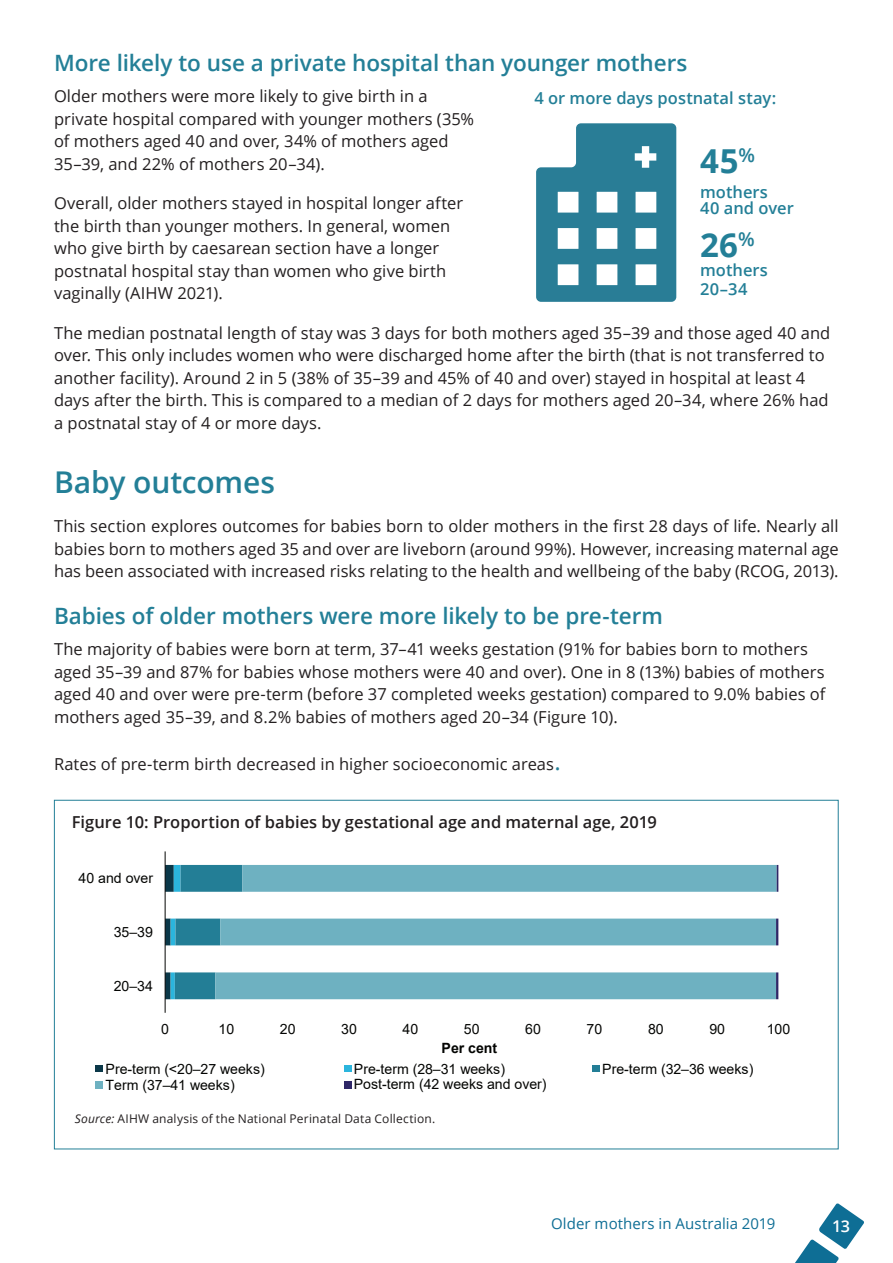
<style>
.page{position:relative;width:893px;height:1263px;background:#fff}
.page>*{position:absolute;margin:0;border:0;box-sizing:border-box;transform-origin:0 0}
.Figure_head{font:700 33px "Open Sans";color:#237f97}
.t1{font:600 30px "Open Sans";letter-spacing:-.005em;color:#237f97}
.t2{font:600 22.5px "Open Sans";letter-spacing:-.005em;color:#237f97}
.t3{font:16.5px/22.5px "Open Sans";color:#231f20}
.Figure_head-2{font:600 16.5px "Open Sans";color:#231f20}
.Figure_head-3{font:600 16.5px/16.5px "Open Sans";color:#237f97}
.t4{font:600 16.2px "Open Sans";color:#fff}
.t5{font:15px "Open Sans";letter-spacing:.005em;color:#0e6e95}
.t6{font:14.1px "Arial";letter-spacing:-.005em;color:#040503}
.t7{font:700 14.1px "Arial";letter-spacing:-.005em;color:#040503}
.Figure_notes_and_sou{font:12px "Open Sans";letter-spacing:.015em;color:#231f20}
.s1{font-size:24px;color:#237f97}
.s2{font-style:italic}
</style>
<div class="page">
<svg style="left:795px;top:1203px;width:69px;height:60px"></svg>
<svg style="left:166px;top:865px;width:49px;height:134px"></svg>
<svg style="left:215px;top:865px;width:562px;height:134px;fill:#6eb1c1"></svg>
<hr style="left:776px;top:972px;width:2px;height:27px;background:#2e2767">
<hr style="left:776px;top:918px;width:2px;height:27px;background:#2e2767">
<svg style="left:777px;top:865px;width:1px;height:27px"></svg>
<hr style="left:165px;top:851px;width:1px;height:162px;background:#040503">
<div style="left:96px;top:1065px;width:7px;height:7px;background:#0b3849"></div>
<div style="left:344px;top:1065px;width:7px;height:7px;background:#2bb5dd"></div>
<div style="left:592px;top:1065px;width:7px;height:7px;background:#237e96"></div>
<div style="left:96px;top:1081px;width:7px;height:7px;background:#6eb1c1"></div>
<div style="left:344px;top:1081px;width:7px;height:7px;background:#2e2767"></div>
<svg style="left:536px;top:123px;width:140px;height:179px"></svg>
<h1 class="t2" style="left:54px;top:48px;width:635px">More likely to use a private hospital than younger mothers</h1>
<h1 class="t3" style="left:54px;top:85px;width:422px">Older mothers were more likely to give birth in a private hospital compared with younger mothers (35% of mothers aged 40 and over, 34% of mothers aged 35–39, and 22% of mothers 20–34).</h1>
<h1 class="t3" style="left:54px;top:192px;width:411px">Overall, older mothers stayed in hospital longer after the birth than younger mothers. In general, women who give birth by caesarean section have a longer postnatal hospital stay than women who give birth vaginally (AIHW 2021).</h1>
<h1 class="t3" style="left:54px;top:321px;width:778px">The median postnatal length of stay was 3 days for both mothers aged 35–39 and those aged 40 and over. This only includes women who were discharged home after the birth (that is not transferred to another facility). Around 2 in 5 (38% of 35–39 and 45% of 40 and over) stayed in hospital at least 4 days after the birth. This is compared to a median of 2 days for mothers aged 20–34, where 26% had a postnatal stay of 4 or more days.</h1>
<h1 class="t1" style="left:54px;top:461px;width:223px">Baby outcomes</h1>
<h1 class="t3" style="left:54px;top:515px;width:786px;text-align:justify">This section explores outcomes for babies born to older mothers in the first 28 days of life. Nearly all babies born to mothers aged 35 and over are liveborn (around 99%). However, increasing maternal age has been associated with increased risks relating to the health and wellbeing of the baby (RCOG, 2013).</h1>
<h1 class="t2" style="left:54px;top:601px;width:610px">Babies of older mothers were more likely to be pre-term</h1>
<h1 class="t3" style="left:54px;top:638px;width:773px">The majority of babies were born at term, 37–41 weeks gestation (91% for babies born to mothers aged 35–39 and 87% for babies whose mothers were 40 and over). One in 8 (13%) babies of mothers aged 40 and over were pre-term (before 37 completed weeks gestation) compared to 9.0% babies of mothers aged 35–39, and 8.2% babies of mothers aged 20–34 (Figure 10).</h1>
<h1 class="t3" style="left:54px;top:752px;width:508px">Rates of pre-term birth decreased in higher socioeconomic areas<span class="s1">.</span></h1>
<p class="Figure_head-3" style="left:534px;top:89px;width:243px">4 or more days postnatal stay:</p>
<p class="Figure_head" style="left:700px;top:137px;width:57px">45<sup>%</sup></p>
<p class="Figure_head-3" style="left:700px;top:183px;width:95px">mothers<br>40 and over</p>
<p class="Figure_head" style="left:700px;top:222px;width:56px">26<sup>%</sup></p>
<p class="Figure_head-3" style="left:700px;top:261px;width:69px">mothers</p>
<p class="Figure_head-3" style="left:700px;top:280px;width:49px">20–34</p>
<p class="Figure_head-2" style="left:72px;top:811px;width:587px">Figure 10: Proportion of babies by gestational age and maternal age, 2019</p>
<p class="t6" style="left:79px;top:868px;width:76px">40 and over</p>
<p class="t6" style="left:114px;top:922px;width:41px">35–39</p>
<p class="t6" style="left:114px;top:976px;width:41px">20–34</p>
<p class="t6" style="left:161px;top:1019px;width:9px">0</p>
<p class="t6" style="left:219px;top:1019px;width:17px">10</p>
<p class="t6" style="left:280px;top:1019px;width:17px">20</p>
<p class="t6" style="left:341px;top:1019px;width:17px">30</p>
<p class="t6" style="left:403px;top:1019px;width:17px">40</p>
<p class="t6" style="left:464px;top:1019px;width:17px">50</p>
<p class="t6" style="left:525px;top:1019px;width:17px">60</p>
<p class="t6" style="left:587px;top:1019px;width:17px">70</p>
<p class="t6" style="left:648px;top:1019px;width:17px">80</p>
<p class="t6" style="left:709px;top:1019px;width:17px">90</p>
<p class="t6" style="left:767px;top:1019px;width:25px">100</p>
<p class="t7" style="left:442px;top:1038px;width:57px">Per cent</p>
<p class="t6" style="left:106px;top:1059px;width:161px">Pre-term (&lt;20–27 weeks)</p>
<p class="t6" style="left:354px;top:1059px;width:153px">Pre-term (28–31 weeks)</p>
<p class="t6" style="left:602px;top:1059px;width:153px">Pre-term (32–36 weeks)</p>
<p class="t6" style="left:106px;top:1075px;width:131px">Term (37–41 weeks)</p>
<p class="t6" style="left:354px;top:1075px;width:194px">Post-term (42 weeks and over)</p>
<p class="Figure_notes_and_sou" style="left:75px;top:1111px;width:362px"><span class="s2">Source:</span> AIHW analysis of the National Perinatal Data Collection.</p>
<p class="t5" style="left:551px;top:1213px;width:226px">Older mothers in Australia 2019</p>
<p class="t4" style="left:832px;top:1215px;width:19px">13</p>
</div>
